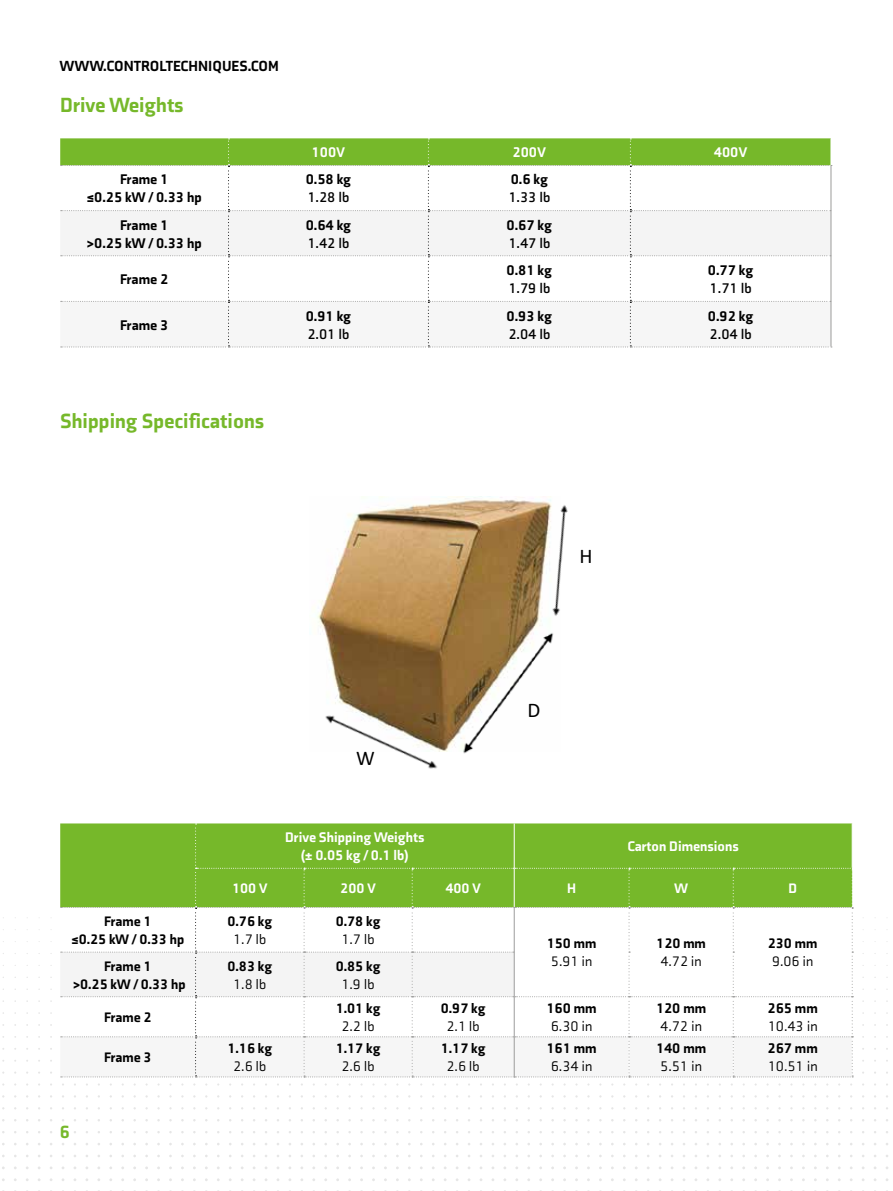
<style>
.page{position:relative;width:893px;height:1191px;background:#fff}
.page>*{position:absolute;margin:0;border:0;box-sizing:border-box;transform-origin:0 0}
.t1{font:900 21px "Axia";color:#76b82a}
.t2{font:21px "Calibri";color:#000}
.t3{font:900 18px "Axia";color:#76b82a}
.t4{font:900 15px "Axia";color:#000}
.t5{font:900 14.4px/18px "Axia";color:#000;text-align:center}
.t6{font:700 14.4px "Axia";color:#000}
.t7{font:900 14.4px "Axia";color:#fff}
.t8{font:900 14.25px/18px "Axia";color:#fff;text-align:center}
.t9{font:14.25px "Axia";color:#000}
.t10{font:900 14.25px "Axia";color:#000}
.t11{font:900 14.1px/18px "Axia";color:#000;text-align:center}
.t12{font:14.1px "Axia";color:#000}
.t13{font:900 14.1px "Axia";color:#fff}
</style>
<div class="page">
<img style="left:317px;top:497px;width:183px;height:254px">
<img style="left:455px;top:624px;width:99px;height:130px">
<img style="left:500px;top:496px;width:68px;height:128px">
<img style="left:317px;top:688px;width:127px;height:81px">
<svg style="left:60px;top:138px;width:570px;height:28px;background:#7ab932"></svg>
<div style="left:60px;top:210px;width:570px;height:46px;background:#f4f4f4"></div>
<div style="left:60px;top:301px;width:771px;height:46px;background:#f6f6f6"></div>
<svg style="left:228px;top:138px;width:199px;height:209px"></svg>
<svg style="left:428px;top:138px;width:201px;height:209px"></svg>
<svg style="left:630px;top:138px;width:200px;height:209px"></svg>
<svg style="left:830px;top:138px;width:2px;height:28px"></svg>
<hr style="left:830px;top:166px;width:1px;height:45px;background:#9d9d9c">
<hr style="left:830px;top:211px;width:1px;height:45px;background:#9d9d9c">
<hr style="left:830px;top:256px;width:1px;height:45px;background:#9d9d9c">
<hr style="left:830px;top:301px;width:1px;height:45px;background:#9d9d9c">
<div style="left:60px;top:823px;width:792px;height:84px;background:#76b82a"></div>
<svg style="left:513px;top:867px;width:110px;height:1px"></svg>
<svg style="left:61px;top:907px;width:132px;height:1px"></svg>
<svg style="left:514px;top:907px;width:109px;height:1px"></svg>
<div style="left:60px;top:951px;width:454px;height:47px;background:#f4f4f4"></div>
<svg style="left:513px;top:996px;width:109px;height:6px"></svg>
<div style="left:60px;top:1036px;width:562px;height:41px;background:#f6f6f6"></div>
<svg style="left:193px;top:823px;width:110px;height:254px"></svg>
<svg style="left:514px;top:1071px;width:109px;height:6px"></svg>
<svg style="left:301px;top:867px;width:107px;height:210px"></svg>
<svg style="left:408px;top:867px;width:105px;height:210px"></svg>
<hr style="left:514px;top:868px;width:1px;height:39px;background:#fff">
<hr style="left:514px;top:823px;width:1px;height:45px;background:#fff">
<svg style="left:623px;top:867px;width:108px;height:210px"></svg>
<svg style="left:731px;top:867px;width:119px;height:210px"></svg>
<svg style="left:850px;top:867px;width:3px;height:210px"></svg>
<hr style="left:514px;top:908px;width:1px;height:44px;background:#9d9d9c">
<hr style="left:514px;top:952px;width:1px;height:44px;background:#9d9d9c">
<hr style="left:514px;top:996px;width:1px;height:40px;background:#9d9d9c">
<hr style="left:514px;top:1036px;width:1px;height:40px;background:#9d9d9c">
<p class="t4" style="left:60px;top:56px;width:221px">WWW.CONTROLTECHNIQUES.COM</p>
<h1 class="t1" style="left:60px;top:92px;width:125px">Drive Weights</h1>
<p class="t7" style="left:312px;top:144px;width:35px">100V</p>
<p class="t7" style="left:512px;top:144px;width:35px">200V</p>
<p class="t7" style="left:714px;top:144px;width:35px">400V</p>
<p class="t5" style="left:87px;top:170px;width:116px">Frame 1<br>≤0.25 kW / 0.33 hp</p>
<p class="t5" style="left:306px;top:170px;width:47px">0.58 kg</p>
<p class="t6" style="left:307px;top:189px;width:44px">1.28 lb</p>
<p class="t5" style="left:87px;top:215px;width:116px">Frame 1<br>&gt;0.25 kW / 0.33 hp</p>
<p class="t5" style="left:306px;top:215px;width:47px">0.64 kg</p>
<p class="t6" style="left:307px;top:234px;width:44px">1.42 lb</p>
<p class="t5" style="left:120px;top:270px;width:50px">Frame 2</p>
<p class="t5" style="left:120px;top:315px;width:50px">Frame 3</p>
<h1 class="t1" style="left:60px;top:408px;width:206px">Shipping Specifications</h1>
<p class="t5" style="left:306px;top:306px;width:47px">0.91 kg</p>
<p class="t6" style="left:307px;top:325px;width:44px">2.01 lb</p>
<h1 class="t2" style="left:356px;top:743px;width:20px">W</h1>
<p class="t5" style="left:511px;top:170px;width:39px">0.6 kg</p>
<p class="t6" style="left:508px;top:189px;width:44px">1.33 lb</p>
<p class="t5" style="left:507px;top:215px;width:47px">0.67 kg</p>
<p class="t6" style="left:508px;top:234px;width:44px">1.47 lb</p>
<p class="t5" style="left:507px;top:261px;width:47px">0.81 kg</p>
<p class="t6" style="left:508px;top:279px;width:44px">1.79 lb</p>
<p class="t5" style="left:507px;top:306px;width:47px">0.93 kg</p>
<p class="t6" style="left:508px;top:325px;width:44px">2.04 lb</p>
<h1 class="t2" style="left:579px;top:541px;width:15px">H</h1>
<h1 class="t2" style="left:527px;top:695px;width:14px">D</h1>
<p class="t5" style="left:708px;top:261px;width:47px">0.77 kg</p>
<p class="t6" style="left:710px;top:279px;width:44px">1.71 lb</p>
<p class="t5" style="left:708px;top:306px;width:47px">0.92 kg</p>
<p class="t6" style="left:710px;top:325px;width:44px">2.04 lb</p>
<p class="t8" style="left:285px;top:828px;width:141px">Drive Shipping Weights (± 0.05 kg / 0.1 lb)</p>
<p class="t8" style="left:627px;top:837px;width:113px">Carton Dimensions</p>
<p class="t13" style="left:232px;top:879px;width:37px">100 V</p>
<p class="t13" style="left:340px;top:879px;width:37px">200 V</p>
<p class="t13" style="left:445px;top:879px;width:37px">400 V</p>
<p class="t13" style="left:567px;top:879px;width:10px">H</p>
<p class="t13" style="left:674px;top:879px;width:16px">W</p>
<p class="t13" style="left:788px;top:879px;width:10px">D</p>
<p class="t11" style="left:72px;top:912px;width:114px">Frame 1<br>≤0.25 kW / 0.33 hp</p>
<p class="t11" style="left:227px;top:912px;width:46px">0.76 kg</p>
<p class="t12" style="left:233px;top:931px;width:35px">1.7 lb</p>
<p class="t11" style="left:73px;top:956px;width:114px">Frame 1<br>&gt;0.25 kW / 0.33 hp</p>
<p class="t11" style="left:227px;top:956px;width:46px">0.83 kg</p>
<p class="t12" style="left:233px;top:975px;width:35px">1.8 lb</p>
<p class="t3" style="left:60px;top:1121px;width:12px">6</p>
<p class="t11" style="left:104px;top:1008px;width:49px">Frame 2</p>
<p class="t11" style="left:104px;top:1048px;width:49px">Frame 3</p>
<p class="t11" style="left:227px;top:1039px;width:46px">1.16 kg</p>
<p class="t12" style="left:233px;top:1058px;width:35px">2.6 lb</p>
<p class="t11" style="left:336px;top:912px;width:46px">0.78 kg</p>
<p class="t12" style="left:341px;top:931px;width:35px">1.7 lb</p>
<p class="t11" style="left:547px;top:934px;width:51px">150 mm</p>
<p class="t12" style="left:551px;top:953px;width:43px">5.91 in</p>
<p class="t11" style="left:336px;top:956px;width:46px">0.85 kg</p>
<p class="t12" style="left:341px;top:975px;width:35px">1.9 lb</p>
<p class="t11" style="left:656px;top:934px;width:51px">120 mm</p>
<p class="t12" style="left:660px;top:953px;width:43px">4.72 in</p>
<p class="t11" style="left:768px;top:934px;width:51px">230 mm</p>
<p class="t12" style="left:772px;top:953px;width:43px">9.06 in</p>
<p class="t11" style="left:336px;top:999px;width:46px">1.01 kg</p>
<p class="t12" style="left:341px;top:1018px;width:35px">2.2 lb</p>
<p class="t11" style="left:441px;top:999px;width:46px">0.97 kg</p>
<p class="t12" style="left:447px;top:1018px;width:35px">2.1 lb</p>
<p class="t10" style="left:546px;top:999px;width:52px">160 mm</p>
<p class="t9" style="left:551px;top:1017px;width:43px">6.30 in</p>
<p class="t10" style="left:656px;top:999px;width:52px">120 mm</p>
<p class="t9" style="left:660px;top:1017px;width:43px">4.72 in</p>
<p class="t10" style="left:768px;top:999px;width:52px">265 mm</p>
<p class="t9" style="left:768px;top:1017px;width:52px">10.43 in</p>
<p class="t11" style="left:336px;top:1039px;width:46px">1.17 kg</p>
<p class="t12" style="left:341px;top:1058px;width:35px">2.6 lb</p>
<p class="t11" style="left:441px;top:1039px;width:46px">1.17 kg</p>
<p class="t12" style="left:447px;top:1058px;width:35px">2.6 lb</p>
<p class="t10" style="left:546px;top:1039px;width:52px">161 mm</p>
<p class="t9" style="left:551px;top:1058px;width:43px">6.34 in</p>
<p class="t10" style="left:656px;top:1039px;width:52px">140 mm</p>
<p class="t9" style="left:660px;top:1058px;width:43px">5.51 in</p>
<p class="t10" style="left:768px;top:1039px;width:52px">267 mm</p>
<p class="t9" style="left:768px;top:1058px;width:52px">10.51 in</p>
</div>
